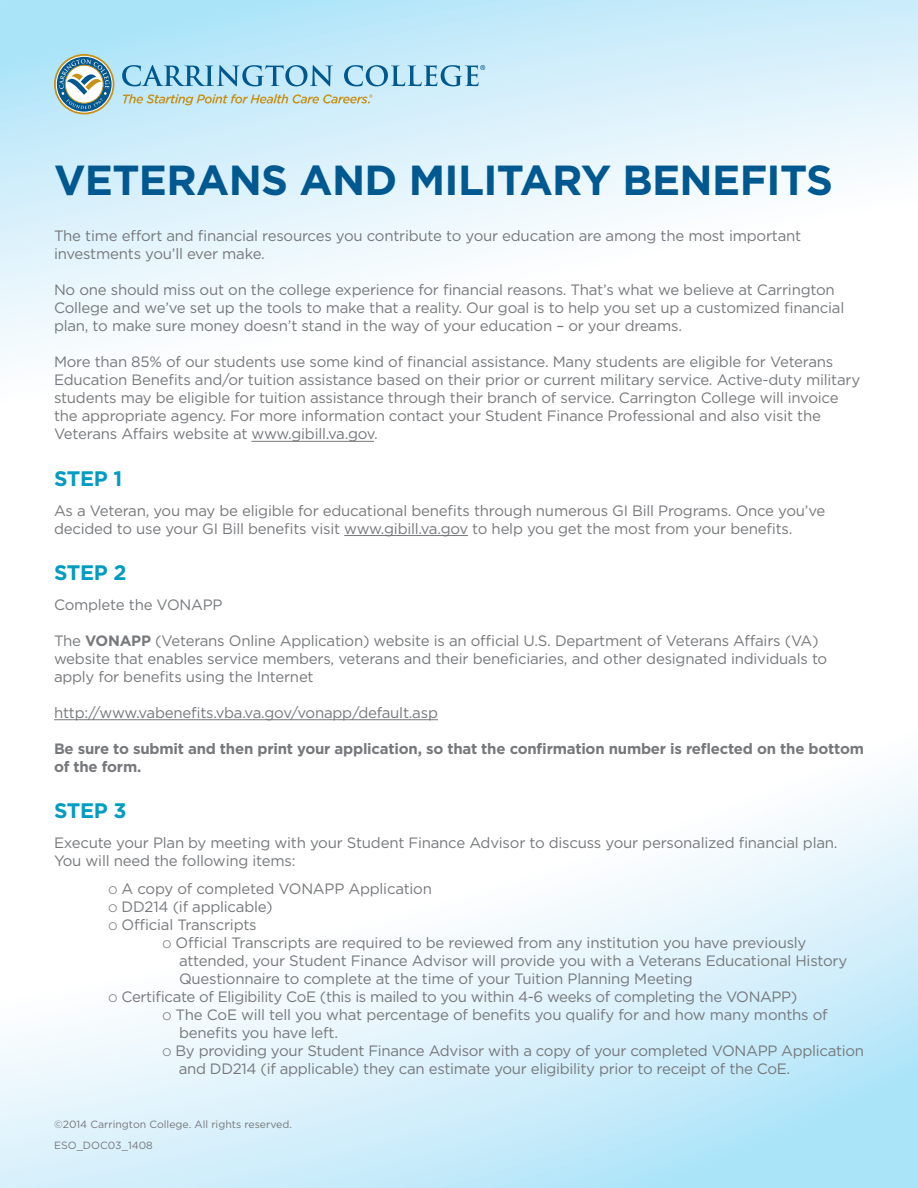
<style>
.page{position:relative;width:918px;height:1188px;background:#fff}
.page>*{position:absolute;margin:0;border:0;box-sizing:border-box;transform-origin:0 0}
.t1{font:700 42px "Gotham";letter-spacing:-.015em;color:#005890}
.t2{font:700 21px "Gotham";letter-spacing:-.015em;color:#009cc2}
.t3{font:15px/18px "Gotham";letter-spacing:-.015em;color:#76787b}
.t4{font:700 15px/18px "Gotham";letter-spacing:-.015em;color:#76787b}
.t5{font:10.5px "Gotham";color:#76787b}
.s1{font-weight:700}
.s2{font-weight:300}
</style>
<div class="page">
<svg style="left:122px;top:65px;width:211px;height:21px;background:#87beda"></svg>
<svg style="left:344px;top:65px;width:141px;height:21px;background:#92c3dd"></svg>
<svg style="left:123px;top:94px;width:249px;height:11px;background:#c8d0b6"></svg>
<svg style="left:54px;top:54px;width:60px;height:60px"></svg>
<hr style="left:252px;top:441px;width:122px;height:1px;background:#76787b">
<hr style="left:344px;top:535px;width:124px;height:1px;background:#76787b">
<hr style="left:54px;top:719px;width:384px;height:1px;background:#76787b">
<p class="t1" style="left:54px;top:152px;width:780px">VETERANS AND MILITARY BENEFITS</p>
<p class="t3" style="left:54px;top:227px;width:749px">The time effort and financial resources you contribute to your education are among the most important investments you’ll ever make.</p>
<p class="t3" style="left:54px;top:281px;width:792px">No one should miss out on the college experience for financial reasons. That’s what we believe at Carrington<br>College and we’ve set up the tools to make that a reality. Our goal is to help you set up a customized financial plan, to make sure money doesn’t stand in the way of your education – or your dreams.</p>
<p class="t3" style="left:54px;top:353px;width:808px">More than 85% of our students use some kind of financial assistance. Many students are eligible for Veterans Education Benefits and/or tuition assistance based on their prior or current military service. Active-duty military students may be eligible for tuition assistance through their branch of service. Carrington College will invoice the appropriate agency. For more information contact your Student Finance Professional and also visit the Veterans Affairs website at www.gibill.va.gov.</p>
<p class="t2" style="left:54px;top:464px;width:70px">STEP 1</p>
<p class="t3" style="left:54px;top:501px;width:773px">As a Veteran, you may be eligible for educational benefits through numerous GI Bill Programs. Once you’ve decided to use your GI Bill benefits visit www.gibill.va.gov to help you get the most from your benefits.</p>
<p class="t2" style="left:54px;top:558px;width:74px">STEP 2</p>
<p class="t3" style="left:54px;top:595px;width:170px">Complete the VONAPP</p>
<p class="t3" style="left:54px;top:631px;width:775px">The <span class="s1">VONAPP</span> (Veterans Online Application) website is an official U.S. Department of Veterans Affairs (VA) website that enables service members, veterans and their beneficiaries, and other designated individuals to apply for benefits using the Internet</p>
<p class="t3" style="left:54px;top:703px;width:385px">http://www.vabenefits.vba.va.gov/vonapp/default.asp</p>
<p class="t4" style="left:54px;top:739px;width:812px">Be sure to submit and then print your application, so that the confirmation number is reflected on the bottom of the form.</p>
<p class="t2" style="left:54px;top:797px;width:74px">STEP 3</p>
<p class="t3" style="left:54px;top:833px;width:785px">Execute your Plan by meeting with your Student Finance Advisor to discuss your personalized financial plan.<br>You will need the following items:</p>
<p class="t3" style="left:108px;top:880px;width:325px"><span class="s2">o</span> A copy of completed VONAPP Application</p>
<p class="t3" style="left:108px;top:898px;width:166px"><span class="s2">o</span> DD214 (if applicable)</p>
<p class="t3" style="left:108px;top:916px;width:150px"><span class="s2">o</span> Official Transcripts</p>
<p class="t3" style="left:162px;top:934px;width:646px"><span class="s2">o</span> Official Transcripts are required to be reviewed from any institution you have previously</p>
<p class="t3" style="left:179px;top:952px;width:670px">attended, your Student Finance Advisor will provide you with a Veterans Educational History</p>
<p class="t3" style="left:179px;top:970px;width:515px">Questionnaire to complete at the time of your Tuition Planning Meeting</p>
<p class="t3" style="left:108px;top:988px;width:691px"><span class="s2">o</span> Certificate of Eligibility CoE (this is mailed to you within 4-6 weeks of completing the VONAPP)</p>
<p class="t3" style="left:162px;top:1006px;width:667px"><span class="s2">o</span> The CoE will tell you what percentage of benefits you qualify for and how many months of</p>
<p class="t3" style="left:179px;top:1024px;width:160px">benefits you have left.</p>
<p class="t3" style="left:162px;top:1042px;width:704px"><span class="s2">o</span> By providing your Student Finance Advisor with a copy of your completed VONAPP Application</p>
<p class="t3" style="left:179px;top:1060px;width:613px">and DD214 (if applicable) they can estimate your eligibility prior to receipt of the CoE.</p>
<p class="t5" style="left:54px;top:1117px;width:239px">©2014 Carrington College. All rights reserved.</p>
<p class="t5" style="left:54px;top:1138px;width:100px">ESO_DOC03_1408</p>
</div>
